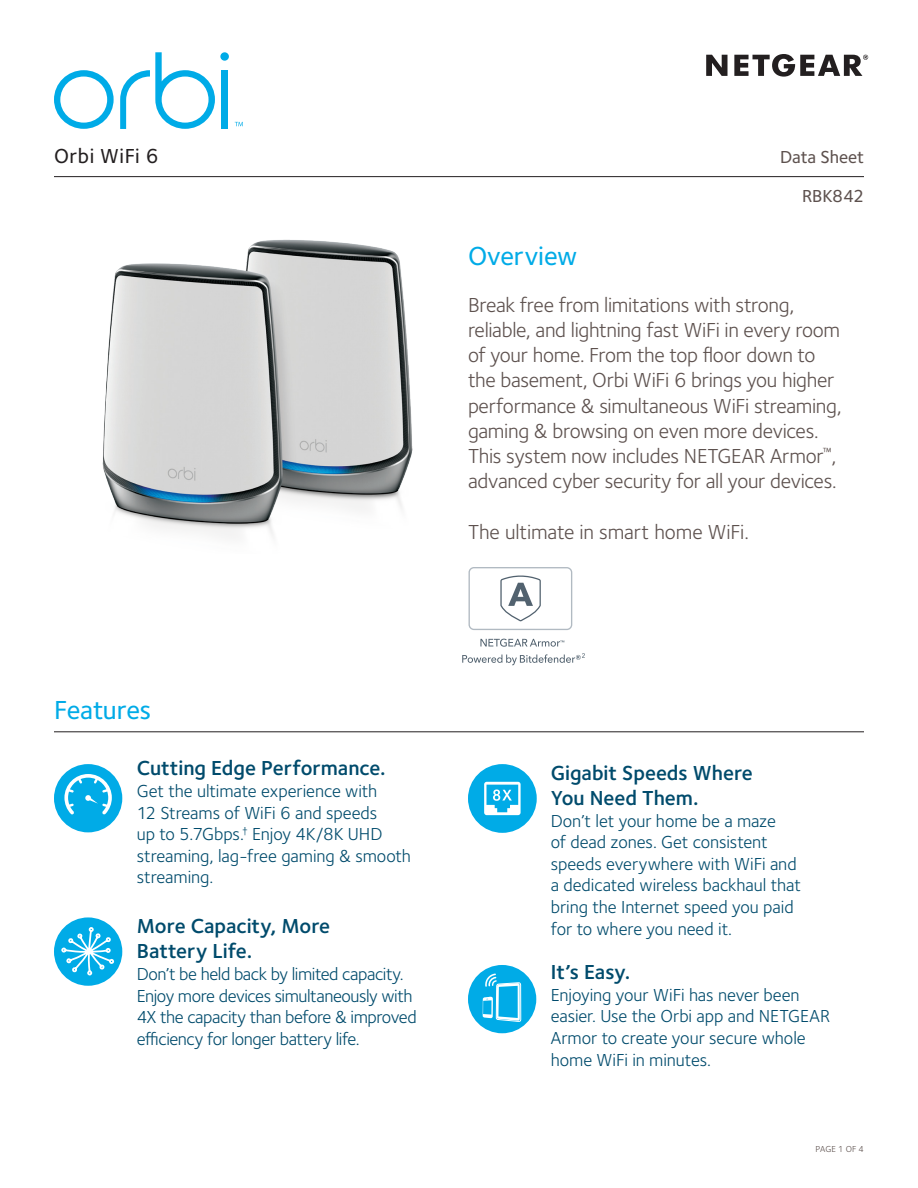
<style>
.page{position:relative;width:918px;height:1188px;background:#fff}
.page>*{position:absolute;margin:0;border:0;box-sizing:border-box;transform-origin:0 0}
.t1{font:500 27px "Foundry Sterling";letter-spacing:-.005em;color:#00abe7}
.t2{font:21px/25.2px "Foundry Sterling";letter-spacing:-.015em;color:#5d514e}
.t3{font:600 21px/25.2px "Foundry Sterling";color:#004b6c}
.t4{font:500 21px "Foundry Sterling";letter-spacing:.025em;color:#231f20}
.t5{font:18px/21.6px "Foundry Sterling";letter-spacing:-.01em;color:#004b6c}
.t6{font:500 18px/39px "Foundry Sterling";letter-spacing:-.005em;color:#5d514e;text-align:right}
.page__s{font:9px "Foundry Sterling";letter-spacing:.02em;color:#5d514e}
</style>
<div class="page">
<hr style="left:54px;top:176px;width:810px;height:1px;background:#231f20">
<svg style="left:706px;top:55px;width:22px;height:21px"></svg>
<svg style="left:734px;top:54px;width:134px;height:23px"></svg>
<svg style="left:235px;top:122px;width:8px;height:4px"></svg>
<svg style="left:120px;top:52px;width:95px;height:77px"></svg>
<div style="left:221px;top:70px;width:7px;height:59px;background:#00abe7"></div>
<div style="left:220px;top:52px;width:9px;height:9px;background:#00abe7;border-radius:50%"></div>
<svg style="left:54px;top:70px;width:60px;height:59px"></svg>
<hr style="left:54px;top:731px;width:810px;height:1px;background:#231f20">
<img style="left:103px;top:240px;width:309px;height:298px">
<div style="left:54px;top:764px;width:68px;height:68px;background:#00abe7;border-radius:50%"></div>
<svg style="left:64px;top:774px;width:48px;height:41px"></svg>
<div style="left:54px;top:917px;width:68px;height:69px;background:#00abe7;border-radius:50%"></div>
<svg style="left:61px;top:926px;width:54px;height:51px"></svg>
<div style="left:468px;top:965px;width:68px;height:68px;background:#00abe7;border-radius:50%"></div>
<svg style="left:483px;top:974px;width:39px;height:48px"></svg>
<div style="left:468px;top:764px;width:69px;height:69px;background:#00abe7;border-radius:50%"></div>
<svg style="left:484px;top:782px;width:37px;height:33px"></svg>
<svg style="left:480px;top:639px;width:84px;height:8px"></svg>
<svg style="left:462px;top:653px;width:123px;height:12px"></svg>
<svg style="left:500px;top:575px;width:41px;height:46px"></svg>
<div style="left:469px;top:567px;width:103px;height:63px;border:1px solid #b1bac2;border-radius:5px"></div>
<p class="t4" style="left:54px;top:143px;width:106px">Orbi WiFi 6</p>
<p class="t6" style="left:780px;top:138px;width:85px">Data Sheet<br>RBK842</p>
<p class="t1" style="left:468px;top:240px;width:111px">Overview</p>
<p class="t2" style="left:468px;top:292px;width:375px">Break free from limitations with strong, reliable, and lightning fast WiFi in every room of your home. From the top floor down to the basement, Orbi WiFi 6 brings you higher performance &amp; simultaneous WiFi streaming, gaming &amp; browsing on even more devices.<br>This system now includes NETGEAR Armor<sup>™</sup>, advanced cyber security for all your devices.</p>
<p class="t2" style="left:468px;top:519px;width:282px">The ultimate in smart home WiFi.</p>
<p class="t1" style="left:54px;top:694px;width:99px">Features</p>
<p class="t3" style="left:137px;top:756px;width:250px">Cutting Edge Performance.</p>
<p class="t5" style="left:137px;top:780px;width:276px">Get the ultimate experience with<br>12 Streams of WiFi 6 and speeds<br>up to 5.7Gbps.<sup>†</sup> Enjoy 4K/8K UHD streaming, lag-free gaming &amp; smooth streaming.</p>
<p class="t3" style="left:137px;top:914px;width:195px">More Capacity, More<br>Battery Life.</p>
<p class="t5" style="left:137px;top:963px;width:281px">Don’t be held back by limited capacity.<br>Enjoy more devices simultaneously with 4X the capacity than before &amp; improved efficiency for longer battery life.</p>
<p class="t3" style="left:551px;top:761px;width:204px">Gigabit Speeds Where<br>You Need Them.</p>
<p class="t5" style="left:551px;top:810px;width:252px">Don’t let your home be a maze<br>of dead zones. Get consistent speeds everywhere with WiFi and a dedicated wireless backhaul that bring the Internet speed you paid for to where you need it.</p>
<p class="t3" style="left:551px;top:960px;width:81px">It’s Easy.</p>
<p class="t5" style="left:551px;top:984px;width:281px">Enjoying your WiFi has never been easier. Use the Orbi app and NETGEAR<br>Armor to create your secure whole home WiFi in minutes.</p>
<p class="page__s" style="left:815px;top:1144px;width:50px">PAGE 1 OF 4</p>
</div>
